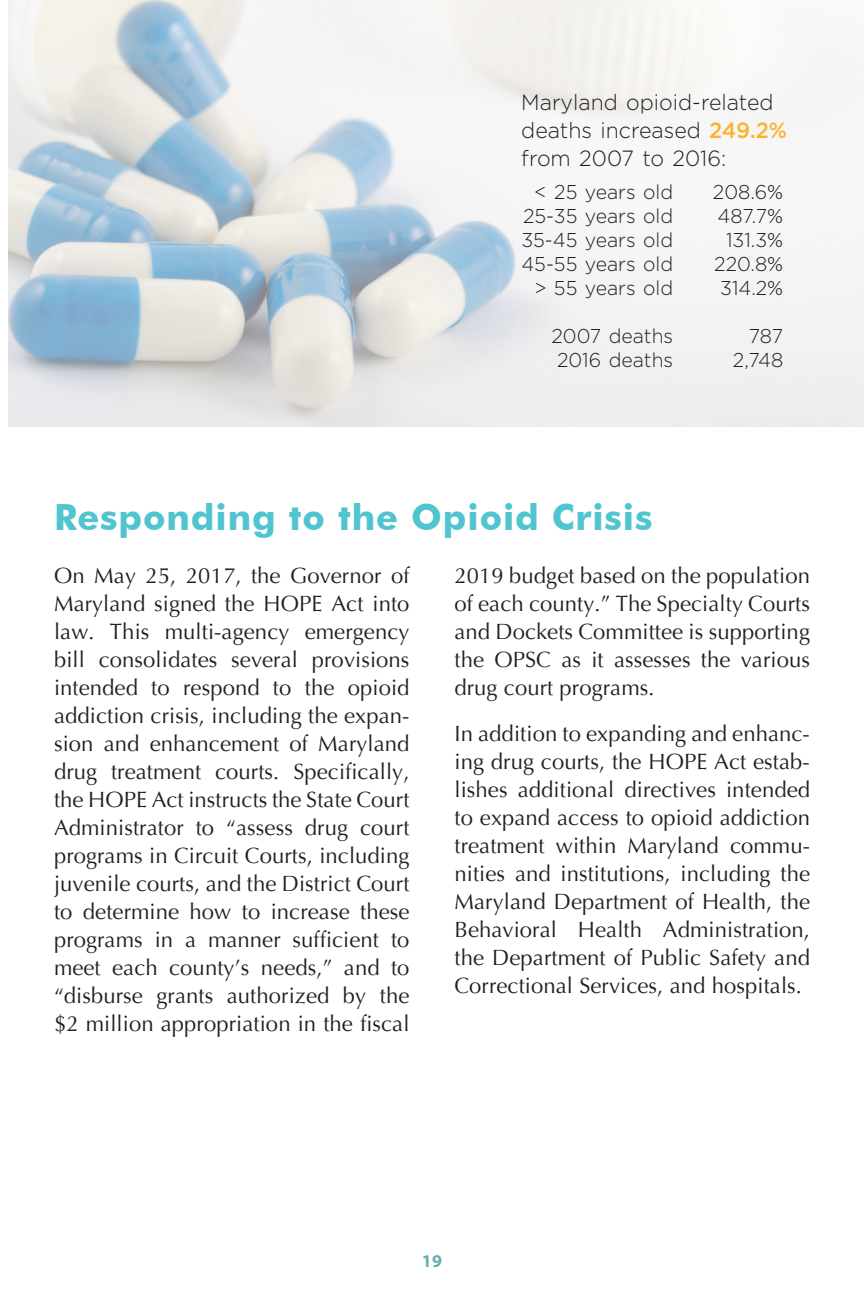
<style>
.page{position:relative;width:864px;height:1296px;background:#fff}
.page>*{position:absolute;margin:0;border:0;box-sizing:border-box;transform-origin:0 0}
.t1{font:700 36px "Futura BT";letter-spacing:.025em;color:#50c4cf}
.t2{font:22px/28px "Optima";letter-spacing:.005em;color:#231f20;text-align:justify}
.t3{font:300 22px/28px "Gotham";color:#231f20}
.t4{font:300 20px "Gotham";color:#231f20}
.t5{font:700 18px "Myriad Pro";color:#66b0b0}
.s1{font-weight:500;color:#fcb32c}
</style>
<div class="page">
<img style="left:9px;top:0;width:855px;height:426px">
<p class="t3" style="left:521px;top:89px;width:267px">Maryland opioid-related deaths increased <span class="s1">249.2% </span>from 2007 to 2016:</p>
<p class="t4" style="left:535px;top:180px;width:140px">&lt; 25 years old</p>
<p class="t4" style="left:713px;top:180px;width:72px">208.6%</p>
<p class="t4" style="left:523px;top:204px;width:152px">25-35 years old</p>
<p class="t4" style="left:717px;top:204px;width:67px">487.7%</p>
<p class="t4" style="left:521px;top:228px;width:153px">35-45 years old</p>
<p class="t4" style="left:726px;top:228px;width:59px">131.3%</p>
<p class="t4" style="left:521px;top:252px;width:153px">45-55 years old</p>
<p class="t4" style="left:714px;top:252px;width:70px">220.8%</p>
<p class="t4" style="left:534px;top:276px;width:140px">&gt; 55 years old</p>
<p class="t4" style="left:720px;top:276px;width:65px">314.2%</p>
<p class="t4" style="left:551px;top:324px;width:123px">2007 deaths</p>
<p class="t4" style="left:749px;top:324px;width:36px">787</p>
<p class="t4" style="left:557px;top:348px;width:118px">2016 deaths</p>
<p class="t4" style="left:733px;top:348px;width:52px">2,748</p>
<h1 class="t1" style="left:54px;top:495px;width:600px">Responding to the Opioid Crisis</h1>
<p class="t2" style="left:54px;top:562px;width:357px">On May 25, 2017, the Governor of Maryland signed the HOPE Act into law. This multi-agency emergency bill consolidates several provisions intended to respond to the opioid addiction crisis, including the expan&shy;sion and enhancement of Maryland drug treatment courts. Specifically, the HOPE Act instructs the State Court Administrator to “assess drug court programs in Circuit Courts, including juvenile courts, and the District Court to determine how to increase these programs in a manner sufficient to meet each county’s needs,” and to “disburse grants authorized by the $2 million appropriation in the fiscal</p>
<p class="t2" style="left:455px;top:562px;width:357px">2019 budget based on the population of each county.” The Specialty Courts and Dockets Committee is supporting the OPSC as it assesses the various drug court programs.</p>
<p class="t2" style="left:455px;top:720px;width:357px">In addition to expanding and enhanc&shy;ing drug courts, the HOPE Act estab&shy;lishes additional directives intended to expand access to opioid addiction treatment within Maryland commu&shy;nities and institutions, including the Maryland Department of Health, the Behavioral Health Administration, the Department of Public Safety and Correctional Services, and hospitals.</p>
<p class="t5" style="left:422px;top:1249px;width:22px">19</p>
</div>
